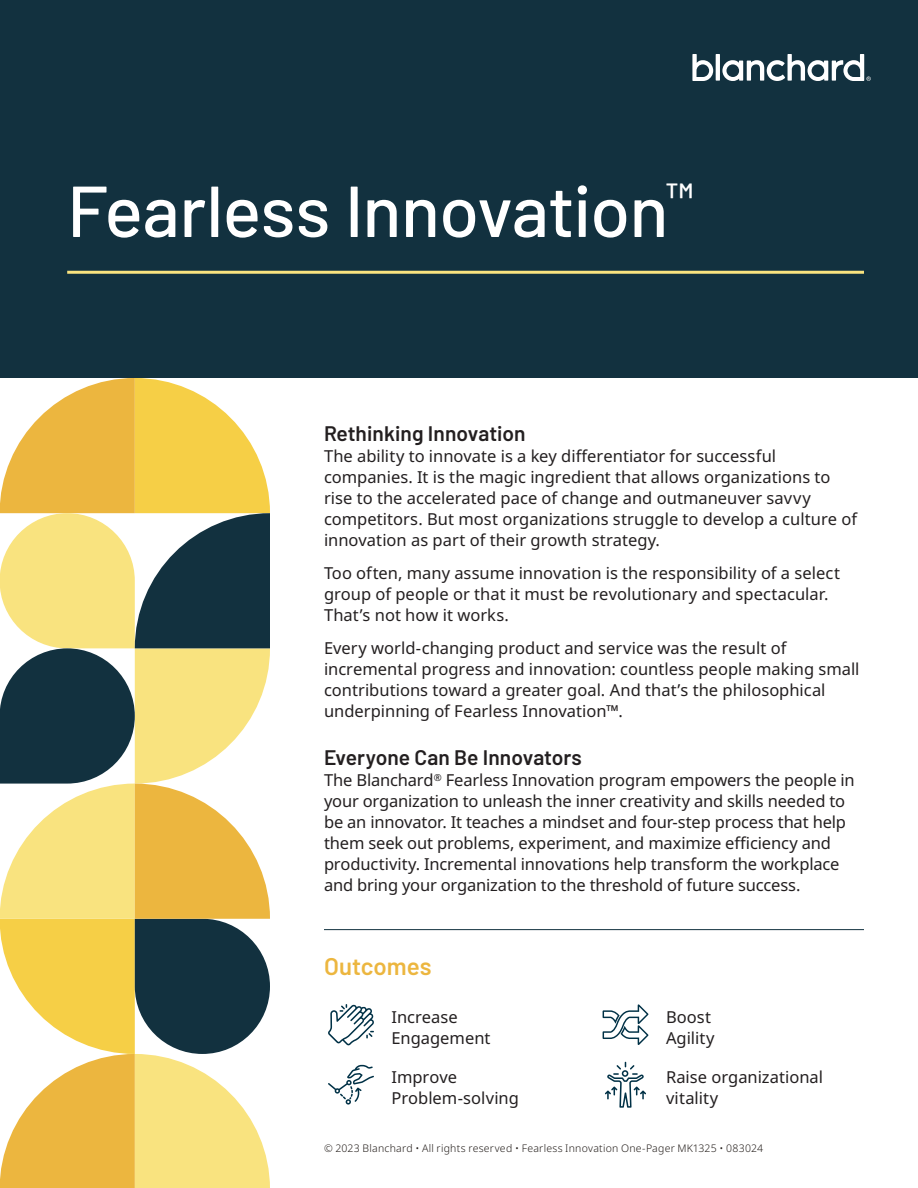
<style>
.page{position:relative;width:918px;height:1188px;background:#fff}
.page>*{position:absolute;margin:0;border:0;box-sizing:border-box;transform-origin:0 0}
.Doc_Title{font:500 72px "Barlow";letter-spacing:-.01em;color:#fff}
.Outcomes{font:600 24px "Barlow";color:#ecb63f}
.Back_Page_Subheads{font:600 21px "Barlow";color:#231f20}
.Body_Copy{font:16.5px/21px "Noto Sans";color:#231f20}
.Outcome_Bullets{font:16.5px/21px "Noto Sans";color:#231f20}
.t1{font:300 10.5px "Noto Sans";letter-spacing:.02em;color:#241e1b}
</style>
<div class="page">
<div style="left:0;top:0;width:918px;height:378px;background:#12313f"></div>
<svg style="left:0;top:378px;width:270px;height:810px"></svg>
<svg style="left:692px;top:54px;width:21px;height:27px"></svg>
<hr style="left:716px;top:54px;width:4px;height:27px;background:#fff">
<svg style="left:722px;top:54px;width:149px;height:27px"></svg>
<hr style="left:324px;top:929px;width:540px;height:1px;background:#12313f">
<svg style="left:328px;top:1004px;width:46px;height:41px"></svg>
<svg style="left:328px;top:1065px;width:46px;height:40px"></svg>
<svg style="left:603px;top:1004px;width:45px;height:41px"></svg>
<svg style="left:605px;top:1062px;width:41px;height:46px"></svg>
<hr style="left:67px;top:271px;width:797px;height:3px;background:#f9e37f">
<p class="Doc_Title" style="left:67px;top:159px;width:628px">Fearless Innovation<sup>™</sup></p>
<p class="Back_Page_Subheads" style="left:324px;top:418px;width:203px">Rethinking Innovation</p>
<p class="Body_Copy" style="left:324px;top:446px;width:535px">The ability to innovate is a key differentiator for successful companies. It is the magic ingredient that allows organizations to rise to the accelerated pace of change and outmaneuver savvy competitors. But most organizations struggle to develop a culture of innovation as part of their growth strategy.</p>
<p class="Body_Copy" style="left:324px;top:563px;width:517px">Too often, many assume innovation is the responsibility of a select group of people or that it must be revolutionary and spectacular.<br>That’s not how it works.</p>
<p class="Body_Copy" style="left:324px;top:638px;width:537px">Every world-changing product and service was the result of incremental progress and innovation: countless people making small contributions toward a greater goal. And that’s the philosophical underpinning of Fearless Innovation™.</p>
<p class="Back_Page_Subheads" style="left:324px;top:742px;width:260px">Everyone Can Be Innovators</p>
<p class="Body_Copy" style="left:324px;top:770px;width:532px">The Blanchard<sup>®</sup> Fearless Innovation program empowers the people in your organization to unleash the inner creativity and skills needed to be an innovator. It teaches a mindset and four-step process that help them seek out problems, experiment, and maximize efficiency and productivity. Incremental innovations help transform the workplace and bring your organization to the threshold of future success.</p>
<p class="Outcomes" style="left:324px;top:948px;width:109px">Outcomes</p>
<p class="Outcome_Bullets" style="left:392px;top:1007px;width:101px">Increase<br>Engagement</p>
<p class="Outcome_Bullets" style="left:392px;top:1067px;width:129px">Improve<br>Problem-solving</p>
<p class="Outcome_Bullets" style="left:666px;top:1007px;width:50px">Boost<br>Agility</p>
<p class="Outcome_Bullets" style="left:666px;top:1067px;width:159px">Raise organizational vitality</p>
<p class="t1" style="left:324px;top:1142px;width:441px">© 2023 Blanchard • All rights reserved • Fearless Innovation One-Pager MK1325 • 083024</p>
</div>
